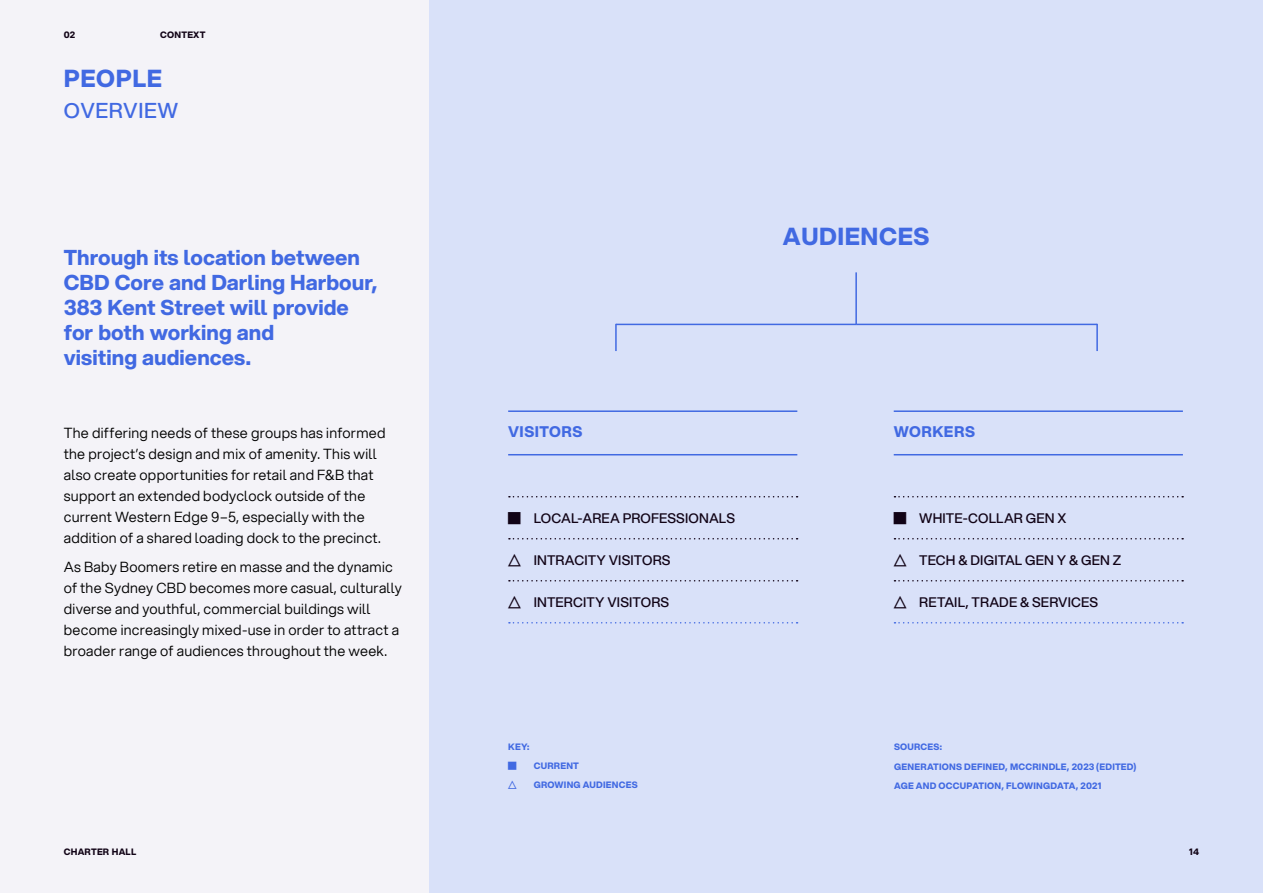
<style>
.page{position:relative;width:1263px;height:893px;background:#fff}
.page>*{position:absolute;margin:0;border:0;box-sizing:border-box;transform-origin:0 0}
.t1{font:24px "Aspekta 750";letter-spacing:.025em;color:#4169e2}
.t2{font:21px/25.2px "Aspekta 750";color:#4169e2}
.t3{font:21px "Aspekta 500";letter-spacing:.025em;color:#4169e2}
.t4{font:15px "Aspekta 750";letter-spacing:.035em;color:#4169e2}
.t5{font:14.25px/21px "Aspekta 350";letter-spacing:.02em;color:#000}
.t6{font:13.5px "Aspekta 500";letter-spacing:.01em;color:#110316}
.t7{font:9px/19.2px "Aspekta 750";letter-spacing:.025em;color:#4169e2}
.t8{font:9px "Aspekta 750";letter-spacing:.025em;color:#110316}
.t9{font:9px "Aspekta 500";color:#4169e2}
.s1{font-family:"Aspekta 450"}
</style>
<div class="page">
<div style="left:428px;top:0;width:835px;height:893px;background:#d9e1f9"></div>
<div style="left:0;top:0;width:428px;height:893px;background:#f4f3f8"></div>
<hr style="left:1096px;top:324px;width:2px;height:27px;background:#4169e2">
<hr style="left:615px;top:324px;width:2px;height:27px;background:#4169e2">
<hr style="left:508px;top:410px;width:289px;height:2px;background:#4169e2">
<hr style="left:508px;top:454px;width:289px;height:1px;background:#4169e2">
<svg style="left:509px;top:496px;width:288px;height:1px"></svg>
<svg style="left:509px;top:538px;width:288px;height:1px"></svg>
<svg style="left:509px;top:580px;width:288px;height:1px"></svg>
<svg style="left:509px;top:622px;width:288px;height:1px"></svg>
<hr style="left:894px;top:410px;width:289px;height:2px;background:#4169e2">
<hr style="left:894px;top:454px;width:289px;height:1px;background:#4169e2">
<svg style="left:894px;top:496px;width:289px;height:1px"></svg>
<svg style="left:894px;top:538px;width:289px;height:1px"></svg>
<svg style="left:894px;top:580px;width:289px;height:1px"></svg>
<svg style="left:894px;top:622px;width:289px;height:1px"></svg>
<hr style="left:856px;top:324px;width:241px;height:1px;background:#4169e2">
<hr style="left:616px;top:324px;width:240px;height:1px;background:#4169e2">
<hr style="left:855px;top:272px;width:2px;height:52px;background:#4169e2">
<p class="t8" style="left:64px;top:30px;width:13px">02</p>
<p class="t8" style="left:160px;top:30px;width:47px">CONTEXT</p>
<h1 class="t1" style="left:64px;top:65px;width:100px">PEOPLE</h1>
<h2 class="t3" style="left:64px;top:99px;width:116px">OVERVIEW</h2>
<h2 class="t2" style="left:64px;top:245px;width:315px">Through its location between<br>CBD Core and Darling Harbour,<br>383 Kent Street will provide for both working and<br>visiting audiences.</h2>
<p class="t5" style="left:64px;top:422px;width:323px">The differing needs of these groups has informed the project’s design and mix of amenity. This will also create opportunities for retail and F&amp;B that support an extended bodyclock outside of the current Western Edge 9–5, especially with the addition of a shared loading dock to the precinct.</p>
<p class="t5" style="left:64px;top:557px;width:340px">As Baby Boomers retire en masse and the dynamic of the Sydney CBD becomes more casual, culturally diverse and youthful, commercial buildings will become increasingly mixed-use in order to attract a broader range of audiences throughout the week.</p>
<p class="t8" style="left:64px;top:846px;width:74px">CHARTER HALL</p>
<h1 class="t1" style="left:783px;top:223px;width:148px">AUDIENCES</h1>
<p class="t4" style="left:508px;top:423px;width:76px">VISITORS</p>
<p class="t6" style="left:508px;top:510px;width:228px"><span class="s1">■</span> LOCAL-AREA PROFESSIONALS</p>
<p class="t6" style="left:508px;top:552px;width:164px">△ INTRACITY VISITORS</p>
<p class="t6" style="left:508px;top:594px;width:163px">△ INTERCITY VISITORS</p>
<p class="t7" style="left:508px;top:737px;width:23px">KEY:</p>
<p class="t7" style="left:508px;top:756px;width:72px"><span class="s1">■</span> CURRENT</p>
<p class="t9" style="left:508px;top:780px;width:10px">△</p>
<p class="t7" style="left:534px;top:775px;width:106px">GROWING AUDIENCES</p>
<p class="t4" style="left:894px;top:423px;width:83px">WORKERS</p>
<p class="t6" style="left:894px;top:510px;width:174px"><span class="s1">■</span> WHITE-COLLAR GEN X</p>
<p class="t6" style="left:894px;top:552px;width:229px">△ TECH &amp; DIGITAL GEN Y &amp; GEN Z</p>
<p class="t6" style="left:894px;top:594px;width:206px">△ RETAIL, TRADE &amp; SERVICES</p>
<p class="t7" style="left:894px;top:737px;width:244px">SOURCES:<br>GENERATIONS DEFINED, MCCRINDLE, 2023 (EDITED)<br>AGE AND OCCUPATION, FLOWINGDATA, 2021</p>
<p class="t8" style="left:1189px;top:846px;width:11px">14</p>
</div>
